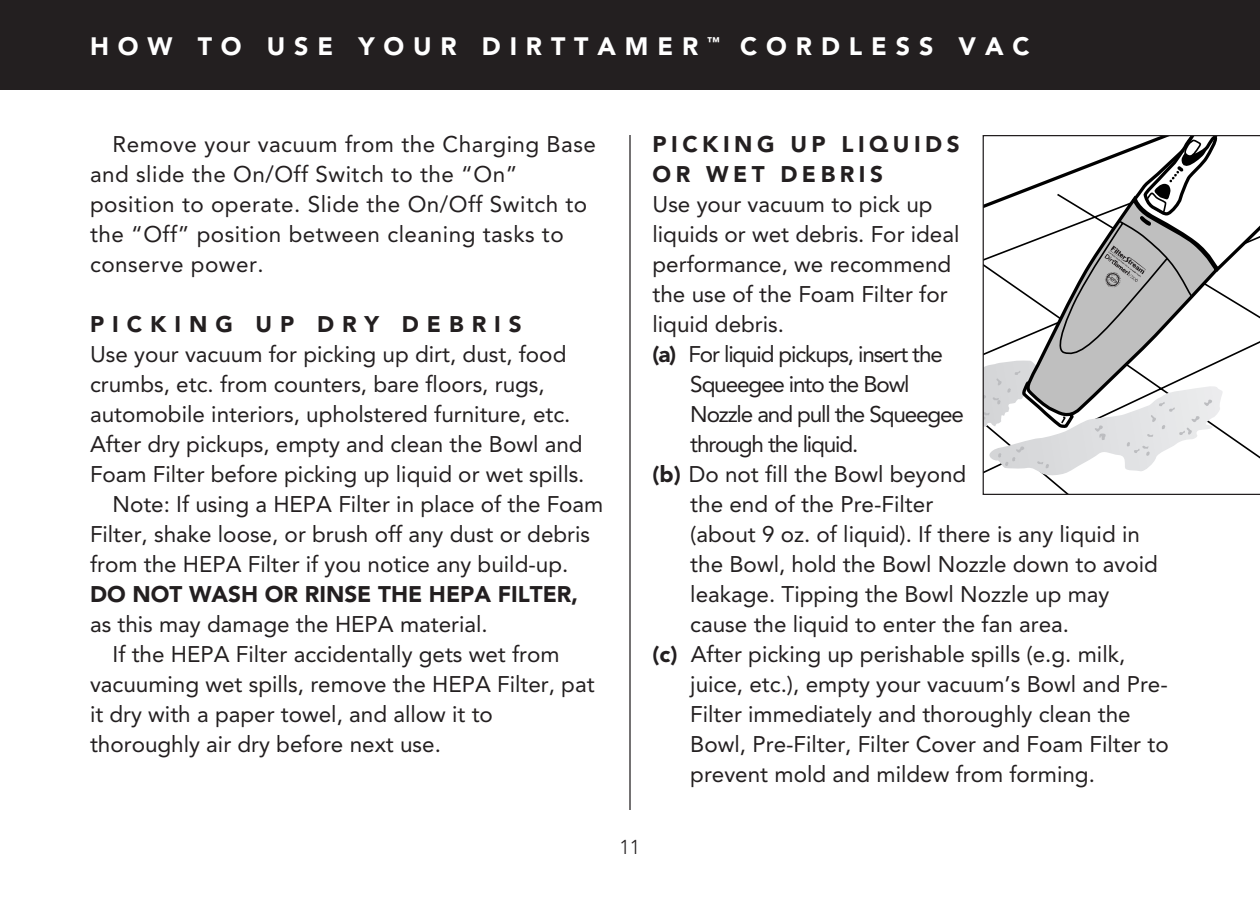
<style>
.page{position:relative;width:1260px;height:900px;background:#fff}
.page>*{position:absolute;margin:0;border:0;box-sizing:border-box;transform-origin:0 0}
.t1{font:900 25px "Avenir";letter-spacing:.355em;color:#fff}
.t2{font:22.5px "Avenir";color:#231f20}
.t3{font:22.5px/30px "Avenir";letter-spacing:.02em;color:#231f20}
.t4{font:22.5px "Avenir";letter-spacing:-.05em;color:#231f20}
.t5{font:900 22.5px "Avenir";color:#231f20}
.t6{font:900 22.5px/30px "Avenir";letter-spacing:.2em;color:#231f20}
.t7{font:900 22.5px "Avenir";letter-spacing:.355em;color:#231f20}
.t8{font:300 20px "Avenir";color:#231f20}
.s1{font-weight:900}
</style>
<div class="page">
<div style="left:0;top:0;width:1260px;height:90px;background:#231f20"></div>
<hr style="left:629px;top:135px;width:2px;height:675px;background:#231f20">
<svg style="left:983px;top:135px;width:277px;height:360px"></svg>
<p class="t1" style="left:90px;top:36px;width:941px">HOW TO USE YOUR DIRTTAMER <sup>™</sup> CORDLESS VAC</p>
<p class="t3" style="left:90px;top:131px;width:508px;text-indent:22px">Remove your vacuum from the Charging Base and slide the On/Off Switch to the “On” position to operate. Slide the On/Off Switch to the “Off” position between cleaning tasks to conserve power.</p>
<p class="t7" style="left:90px;top:315px;width:433px">PICKING UP DRY DEBRIS</p>
<p class="t2" style="left:90px;top:345px;width:478px">Use your vacuum for picking up dirt, dust, food</p>
<p class="t2" style="left:90px;top:375px;width:456px">crumbs, etc. from counters, bare floors, rugs,</p>
<p class="t2" style="left:90px;top:405px;width:482px">automobile interiors, upholstered furniture, etc.</p>
<p class="t2" style="left:90px;top:435px;width:494px">After dry pickups, empty and clean the Bowl and</p>
<p class="t2" style="left:90px;top:465px;width:496px">Foam Filter before picking up liquid or wet spills.</p>
<p class="t2" style="left:112px;top:495px;width:492px">Note: If using a HEPA Filter in place of the Foam</p>
<p class="t2" style="left:90px;top:525px;width:502px">Filter, shake loose, or brush off any dust or debris</p>
<p class="t2" style="left:90px;top:555px;width:480px">from the HEPA Filter if you notice any build-up.</p>
<p class="t5" style="left:90px;top:585px;width:490px">DO NOT WASH OR RINSE THE HEPA FILTER,</p>
<p class="t2" style="left:90px;top:615px;width:399px">as this may damage the HEPA material.</p>
<p class="t2" style="left:112px;top:645px;width:449px">If the HEPA Filter accidentally gets wet from</p>
<p class="t2" style="left:90px;top:675px;width:506px">vacuuming wet spills, remove the HEPA Filter, pat</p>
<p class="t2" style="left:90px;top:705px;width:404px">it dry with a paper towel, and allow it to</p>
<p class="t2" style="left:90px;top:735px;width:352px">thoroughly air dry before next use.</p>
<p class="t6" style="left:652px;top:131px;width:309px">PICKING UP LIQUIDS<br>OR WET DEBRIS</p>
<p class="t2" style="left:652px;top:195px;width:282px">Use your vacuum to pick up</p>
<p class="t2" style="left:652px;top:225px;width:309px">liquids or wet debris. For ideal</p>
<p class="t2" style="left:652px;top:255px;width:300px">performance, we recommend</p>
<p class="t2" style="left:652px;top:285px;width:297px">the use of the Foam Filter for</p>
<p class="t2" style="left:652px;top:315px;width:133px">liquid debris.</p>
<p class="t4" style="left:652px;top:345px;width:292px"><span class="s1">(a)</span> For liquid pickups, insert the</p>
<p class="t4" style="left:690px;top:375px;width:221px">Squeegee into the Bowl</p>
<p class="t4" style="left:690px;top:405px;width:275px">Nozzle and pull the Squeegee</p>
<p class="t4" style="left:690px;top:435px;width:170px">through the liquid.</p>
<p class="t2" style="left:652px;top:465px;width:315px"><span class="s1">(b)</span> Do not fill the Bowl beyond</p>
<p class="t2" style="left:690px;top:495px;width:244px">the end of the Pre-Filter</p>
<p class="t2" style="left:690px;top:525px;width:451px">(about 9 oz. of liquid). If there is any liquid in</p>
<p class="t2" style="left:690px;top:555px;width:469px">the Bowl, hold the Bowl Nozzle down to avoid</p>
<p class="t2" style="left:690px;top:585px;width:421px">leakage. Tipping the Bowl Nozzle up may</p>
<p class="t2" style="left:690px;top:615px;width:380px">cause the liquid to enter the fan area.</p>
<p class="t2" style="left:652px;top:645px;width:474px"><span class="s1">(c)</span> After picking up perishable spills (e.g. milk,</p>
<p class="t2" style="left:690px;top:675px;width:479px">juice, etc.), empty your vacuum’s Bowl and Pre-</p>
<p class="t2" style="left:690px;top:705px;width:442px">Filter immediately and thoroughly clean the</p>
<p class="t2" style="left:690px;top:735px;width:480px">Bowl, Pre-Filter, Filter Cover and Foam Filter to</p>
<p class="t2" style="left:690px;top:765px;width:406px">prevent mold and mildew from forming.</p>
<p class="t8" style="left:620px;top:839px;width:22px">11</p>
</div>
